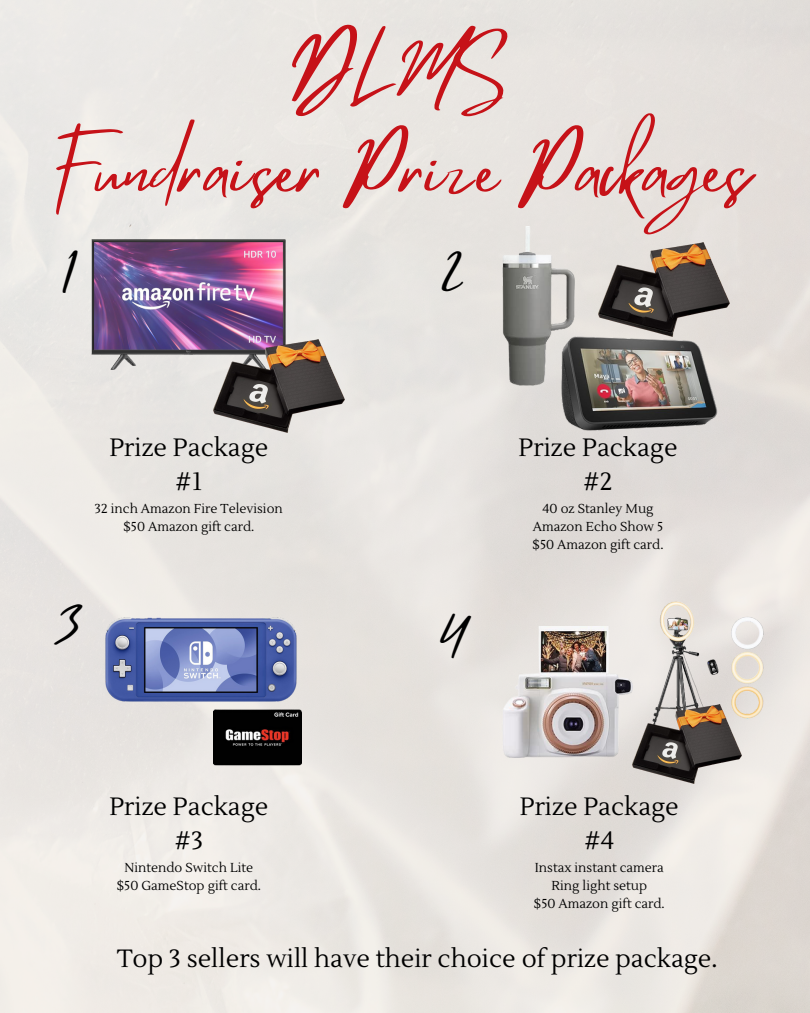
<style>
.page{position:relative;width:810px;height:1013px;background:#fff}
.page>*{position:absolute;margin:0;border:0;box-sizing:border-box;transform-origin:0 0}
.t1{font:70.2px/98.2px "Mistrully";color:#c61218;text-align:center}
.t2{font:47px "Mistrully";color:#000}
.t3{font:25px "Lustria";color:#000}
.t4{font:13px "Lustria";color:#000}
</style>
<div class="page">
<img style="left:0;top:0;width:810px;height:1012px">
<img style="left:502px;top:227px;width:73px;height:158px">
<img style="left:560px;top:336px;width:158px;height:97px">
<img style="left:598px;top:242px;width:131px;height:94px">
<img style="left:92px;top:239px;width:194px;height:133px">
<img style="left:214px;top:339px;width:131px;height:94px">
<img style="left:106px;top:617px;width:191px;height:84px">
<img style="left:214px;top:693px;width:87px;height:88px">
<img style="left:502px;top:626px;width:131px;height:131px">
<img style="left:653px;top:601px;width:112px;height:135px">
<img style="left:632px;top:704px;width:110px;height:79px">
<p class="t1" style="left:53px;top:23px;width:699px">DLMS<br>Fundraiser Prize Packages</p>
<p class="t2" style="left:61px;top:237px;width:18px">1</p>
<p class="t2" style="left:441px;top:237px;width:25px">2</p>
<p class="t3" style="left:109px;top:431px;width:161px">Prize Package</p>
<p class="t3" style="left:175px;top:466px;width:29px">#1</p>
<p class="t4" style="left:95px;top:500px;width:190px">32 inch Amazon Fire Television</p>
<p class="t4" style="left:123px;top:518px;width:132px">$50 Amazon gift card.</p>
<p class="t2" style="left:57px;top:591px;width:26px">3</p>
<p class="t2" style="left:439px;top:602px;width:28px">4</p>
<p class="t3" style="left:519px;top:432px;width:161px">Prize Package</p>
<p class="t3" style="left:583px;top:466px;width:31px">#2</p>
<p class="t4" style="left:543px;top:500px;width:112px">40 oz Stanley Mug</p>
<p class="t4" style="left:533px;top:518px;width:132px">Amazon Echo Show 5</p>
<p class="t4" style="left:533px;top:536px;width:132px">$50 Amazon gift card.</p>
<p class="t3" style="left:109px;top:791px;width:161px">Prize Package</p>
<p class="t3" style="left:175px;top:825px;width:30px">#3</p>
<p class="t4" style="left:125px;top:859px;width:130px">Nintendo Switch Lite</p>
<p class="t4" style="left:117px;top:877px;width:146px">$50 GameStop gift card.</p>
<p class="t3" style="left:520px;top:791px;width:161px">Prize Package</p>
<p class="t3" style="left:584px;top:825px;width:32px">#4</p>
<p class="t4" style="left:535px;top:859px;width:131px">Instax instant camera</p>
<p class="t4" style="left:552px;top:877px;width:97px">Ring light setup</p>
<p class="t4" style="left:534px;top:895px;width:132px">$50 Amazon gift card.</p>
<h2 class="t3" style="left:117px;top:943px;width:602px">Top 3 sellers will have their choice of prize package.</h2>
</div>
